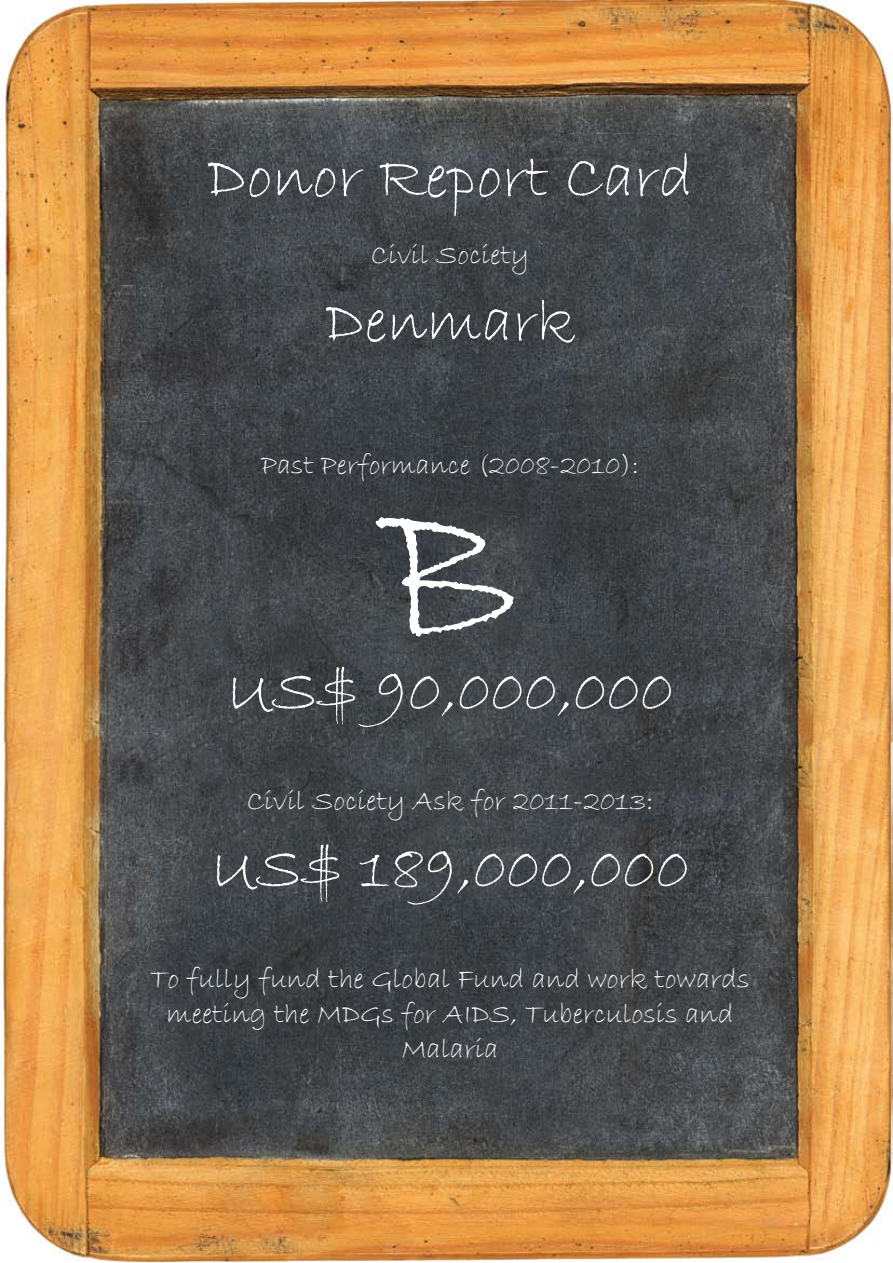
<style>
.page{position:relative;width:893px;height:1263px;background:#fff}
.page>*{position:absolute;margin:0;border:0;box-sizing:border-box;transform-origin:0 0}
.t1{font:212.1px "Bradley Hand ITC";color:#fff}
.t2{font:63.6px "Bradley Hand ITC";color:#fff}
.t3{font:29.1px/35px "Bradley Hand ITC";color:#fff;text-align:center}
.t4{font:28.65px "Bradley Hand ITC";color:#fff}
</style>
<div class="page">
<img style="left:0;top:0;width:893px;height:1263px">
<h2 class="t2" style="left:207px;top:136px;width:488px">Donor Report Card</h2>
<p class="t3" style="left:371px;top:238px;width:160px">Civil Society</p>
<h2 class="t2" style="left:325px;top:281px;width:252px">Denmark</h2>
<p class="t4" style="left:261px;top:446px;width:379px">Past Performance (2008-2010):</p>
<h1 class="t1" style="left:380px;top:437px;width:142px">B</h1>
<h2 class="t2" style="left:226px;top:650px;width:449px">US$ 90,000,000</h2>
<p class="t3" style="left:247px;top:784px;width:408px">Civil Society Ask for 2011-2013:</p>
<h2 class="t2" style="left:211px;top:827px;width:481px">US$ 189,000,000</h2>
<p class="t3" style="left:150px;top:962px;width:601px">To fully fund the Global Fund and work towards meeting the MDGs for AIDS, Tuberculosis and<br>Malaria</p>
</div>
